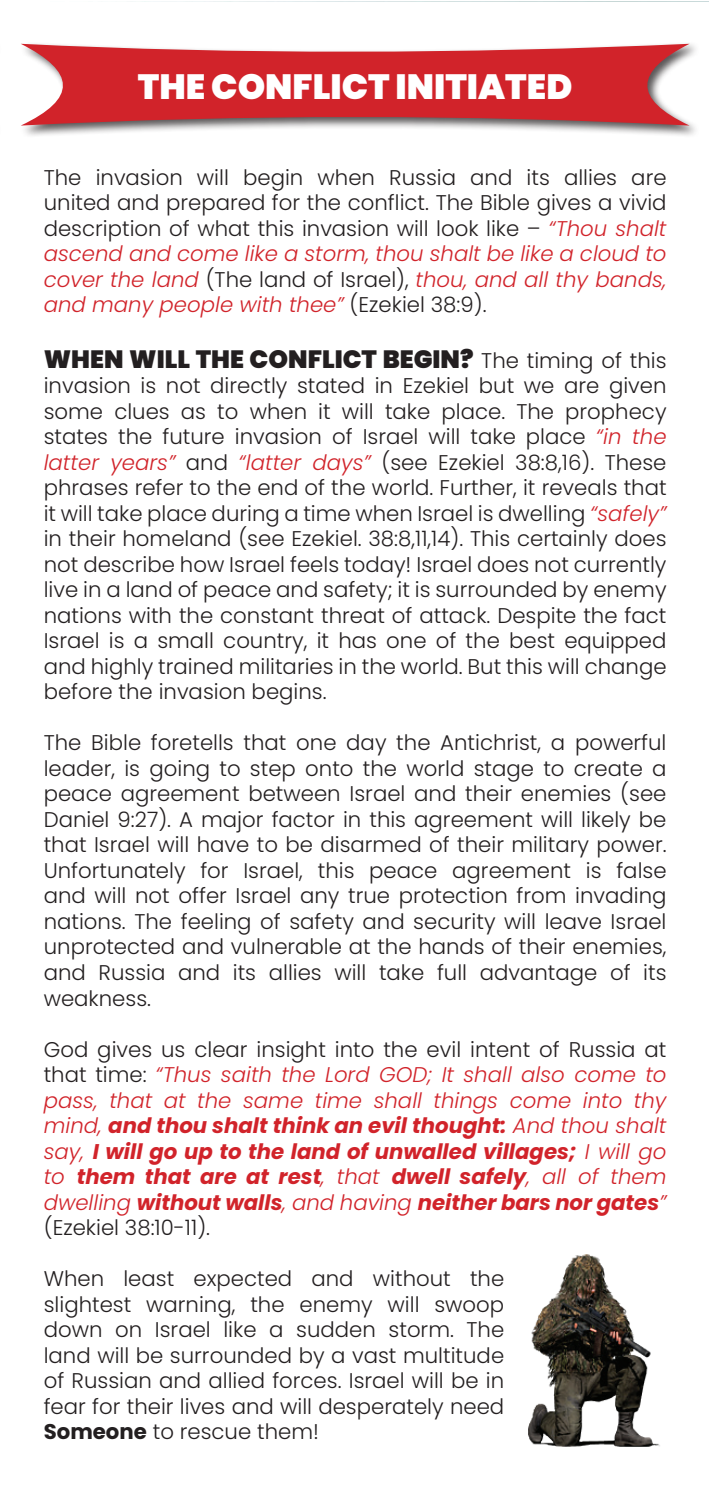
<style>
.page{position:relative;width:709px;height:1489px;background:#fff}
.page>*{position:absolute;margin:0;border:0;box-sizing:border-box;transform-origin:0 0}
.t1{font:900 35px "Poppins";color:#fff}
.t2{font:900 25px "Poppins";color:#231f20}
.t3{font:300 21.25px/25.5px "Poppins";color:#231f20;text-align:justify}
.t4{font:italic 300 21.25px/25.5px "Poppins";color:#d1232a;text-align:justify}
.s1{font-style:italic;color:#d1232a}
.s2{font-weight:300;font-size:21.25px}
.s3{font-style:normal;color:#231f20}
.s4{font-weight:700}
</style>
<div class="page">
<img style="left:528px;top:1254px;width:132px;height:193px">
<div style="left:20px;top:41px;width:680px;height:97px;background:#231f20;opacity:.75"></div>
<svg style="left:21px;top:44px;width:668px;height:82px;background:#d1494e"></svg>
<h1 class="t1" style="left:138px;top:66px;width:436px">THE CONFLICT INITIATED</h1>
<p class="t3" style="left:44px;top:164px;width:624px">The invasion will begin when Russia and its allies are united and prepared for the conflict. The Bible gives a vivid description of what this invasion will look like – <span class="s1">“Thou shalt ascend and come like a storm, thou shalt be like a cloud to cover the land</span> (The land of Israel), <span class="s1">thou, and all thy bands, and many people with thee”</span> (Ezekiel 38:9).</p>
<p class="t2" style="left:44px;top:344px;width:624px">WHEN WILL THE CONFLICT BEGIN? <span class="s2">The timing of this</span></p>
<p class="t3" style="left:44px;top:373px;width:624px">invasion is not directly stated in Ezekiel but we are given some clues as to when it will take place. The prophecy states the future invasion of Israel will take place <span class="s1">“in the latter years”</span> and <span class="s1">“latter days”</span> (see Ezekiel 38:8,16). These phrases refer to the end of the world. Further, it reveals that it will take place during a time when Israel is dwelling <span class="s1">“safely” </span>in their homeland (see Ezekiel. 38:8,11,14). This certainly does not describe how Israel feels today! Israel does not currently live in a land of peace and safety; it is surrounded by enemy nations with the constant threat of attack. Despite the fact Israel is a small country, it has one of the best equipped and highly trained militaries in the world. But this will change before the invasion begins.</p>
<p class="t3" style="left:44px;top:730px;width:624px">The Bible foretells that one day the Antichrist, a powerful leader, is going to step onto the world stage to create a peace agreement between Israel and their enemies (see Daniel 9:27). A major factor in this agreement will likely be that Israel will have to be disarmed of their military power.<br>Unfortunately for Israel, this peace agreement is false and will not offer Israel any true protection from invading nations. The feeling of safety and security will leave Israel unprotected and vulnerable at the hands of their enemies, and Russia and its allies will take full advantage of its weakness.</p>
<p class="t4" style="left:44px;top:1036px;width:624px"><span class="s3">God gives us clear insight into the evil intent of Russia at that time:</span> “Thus saith the Lord GOD; It shall also come to pass, that at the same time shall things come into thy mind, <span class="s4">and thou shalt think an evil thought:</span> And thou shalt say, <span class="s4">I will go up to the land of unwalled villages;</span> I will go to <span class="s4">them that are at rest</span>, that <span class="s4">dwell safely</span>, all of them dwelling <span class="s4">without walls</span>, and having <span class="s4">neither bars nor gates</span>” <span class="s3">(Ezekiel 38:10-11).</span></p>
<p class="t3" style="left:44px;top:1265px;width:462px">When least expected and without the slightest warning, the enemy will swoop down on Israel like a sudden storm. The land will be surrounded by a vast multitude of Russian and allied forces. Israel will be in fear for their lives and will desperately need <span class="s4">Someone</span> to rescue them!</p>
</div>
